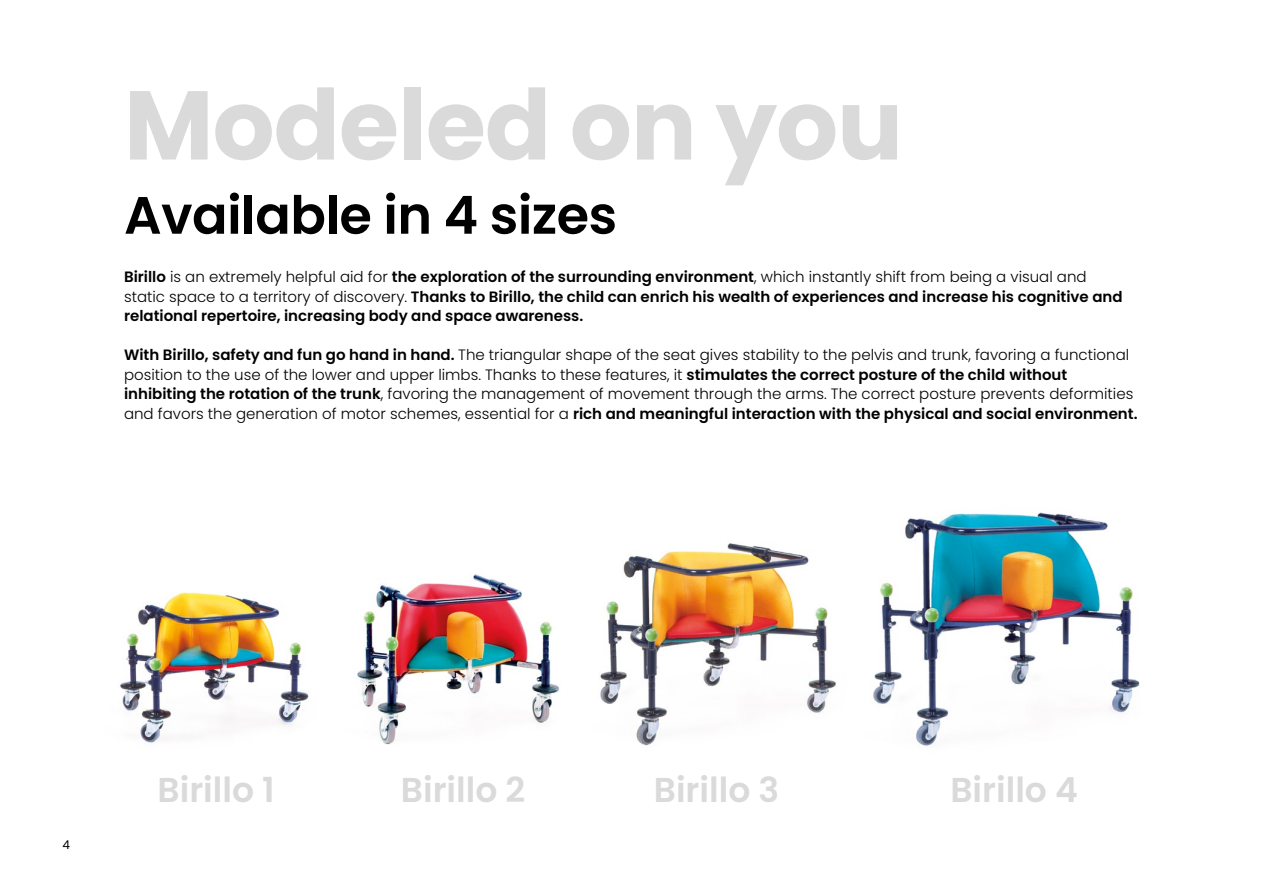
<style>
.page{position:relative;width:1263px;height:893px;background:#fff}
.page>*{position:absolute;margin:0;border:0;box-sizing:border-box;transform-origin:0 0}
.t1{font:700 97.5px "Poppins";letter-spacing:-.01em;color:#dadada}
.t2{font:600 52.5px "Poppins";letter-spacing:-.01em;color:#000}
.t3{font:600 34.5px "Poppins";color:#dadada}
.t4{font:300 15px/19.5px "Poppins";color:#000}
.t5{font:600 15px/19.5px "Poppins";color:#000}
.t6{font:12px "Poppins";color:#000}
.s1{font-weight:300}
.s2{font-weight:600}
</style>
<div class="page">
<img style="left:120px;top:592px;width:189px;height:152px">
<img style="left:357px;top:574px;width:203px;height:170px">
<img style="left:600px;top:543px;width:236px;height:203px">
<img style="left:873px;top:512px;width:267px;height:234px">
<h1 class="t1" style="left:124px;top:69px;width:780px">Modeled on you</h1>
<h2 class="t2" style="left:124px;top:185px;width:495px">Available in 4 sizes</h2>
<p class="t5" style="left:124px;top:267px;width:1000px">Birillo <span class="s1">is an extremely helpful aid for</span> the exploration of the surrounding environment<span class="s1">, which instantly shift from being a visual and static space to a territory of discovery.</span> Thanks to Birillo, the child can enrich his wealth of experiences and increase his cognitive and relational repertoire, increasing body and space awareness.</p>
<p class="t4" style="left:124px;top:345px;width:1015px"><span class="s2">With Birillo, safety and fun go hand in hand.</span> The triangular shape of the seat gives stability to the pelvis and trunk, favoring a functional position to the use of the lower and upper limbs. Thanks to these features, it <span class="s2">stimulates the correct posture of the child without inhibiting the rotation of the trunk</span>, favoring the management of movement through the arms. The correct posture prevents deformities and favors the generation of motor schemes, essential for a <span class="s2">rich and meaningful interaction with the physical and social environment.</span></p>
<p class="t6" style="left:62px;top:837px;width:9px">4</p>
<h3 class="t3" style="left:158px;top:769px;width:119px">Birillo 1</h3>
<h3 class="t3" style="left:401px;top:769px;width:126px">Birillo 2</h3>
<h3 class="t3" style="left:654px;top:769px;width:127px">Birillo 3</h3>
<h3 class="t3" style="left:950px;top:769px;width:129px">Birillo 4</h3>
</div>
